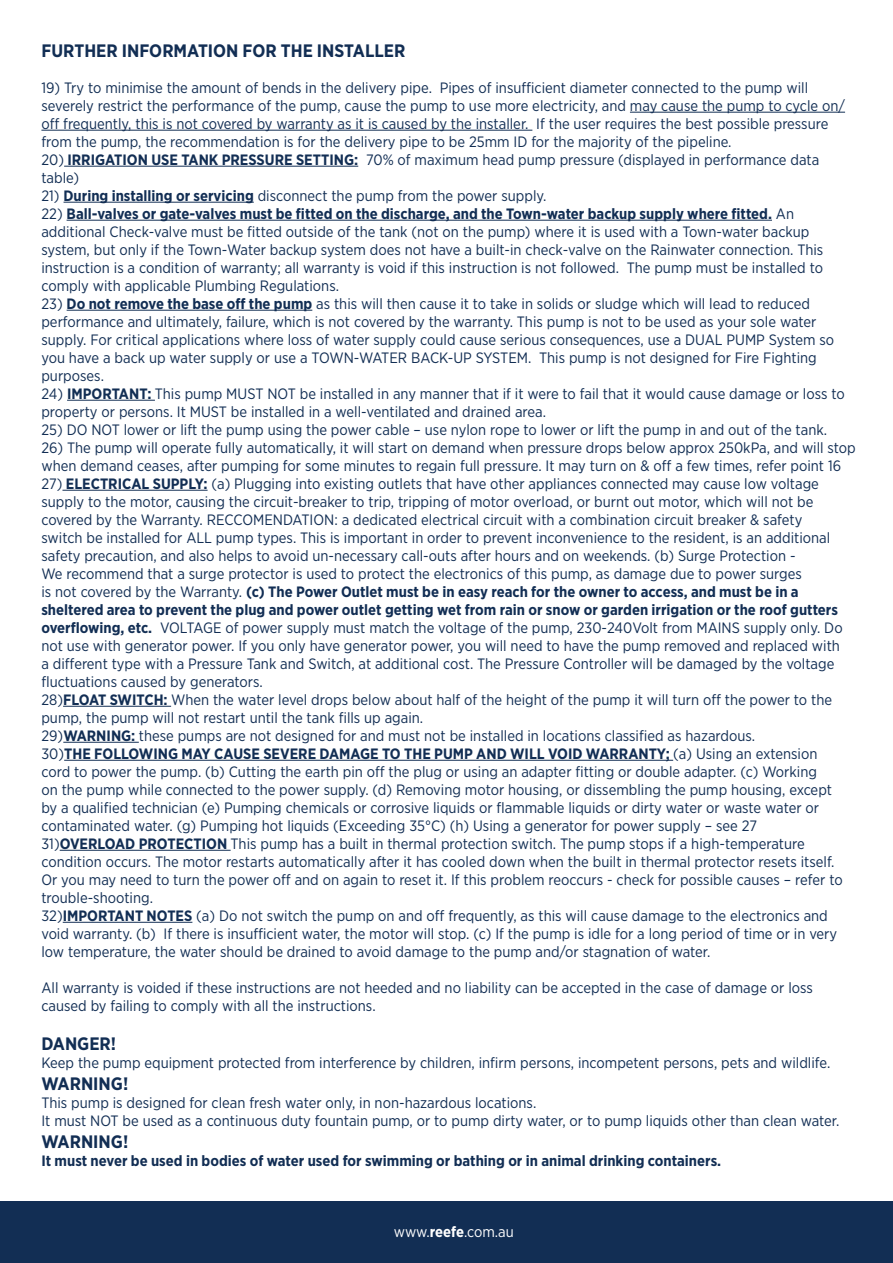
<style>
.page{position:relative;width:893px;height:1263px;background:#fff}
.page>*{position:absolute;margin:0;border:0;box-sizing:border-box;transform-origin:0 0}
.t1{font:700 18px "Gotham Narrow";color:#122e54}
.t2{font:15px/18px "Gotham Narrow";color:#122e54}
.t3{font:700 15px "Gotham Narrow";color:#122e54}
.t4{font:15px "Gotham Narrow";letter-spacing:-.015em;color:#fff}
.s1{font-weight:700}
</style>
<div class="page">
<div style="left:0;top:1201px;width:893px;height:62px;background:#122e54"></div>
<hr style="left:630px;top:112px;width:215px;height:1px;background:#122e54">
<hr style="left:41px;top:130px;width:491px;height:1px;background:#122e54">
<hr style="left:64px;top:166px;width:294px;height:1px;background:#122e54">
<hr style="left:64px;top:202px;width:190px;height:1px;background:#122e54">
<hr style="left:67px;top:220px;width:705px;height:1px;background:#122e54">
<hr style="left:67px;top:310px;width:245px;height:1px;background:#122e54">
<hr style="left:67px;top:400px;width:88px;height:1px;background:#122e54">
<hr style="left:62px;top:490px;width:146px;height:1px;background:#122e54">
<hr style="left:63px;top:706px;width:108px;height:1px;background:#122e54">
<hr style="left:63px;top:742px;width:76px;height:1px;background:#122e54">
<hr style="left:64px;top:760px;width:609px;height:1px;background:#122e54">
<hr style="left:60px;top:850px;width:171px;height:1px;background:#122e54">
<hr style="left:63px;top:922px;width:129px;height:1px;background:#122e54">
<p class="t1" style="left:41px;top:39px;width:365px">FURTHER INFORMATION FOR THE INSTALLER</p>
<p class="t2" style="left:41px;top:78px;width:805px">19) Try to minimise the amount of bends in the delivery pipe. Pipes of insufficient diameter connected to the pump will severely restrict the performance of the pump, cause the pump to use more electricity, and may cause the pump to cycle on/ off frequently, this is not covered by warranty as it is caused by the installer. If the user requires the best possible pressure from the pump, the recommendation is for the delivery pipe to be 25mm ID for the majority of the pipeline.</p>
<p class="t2" style="left:41px;top:150px;width:779px">20) <span class="s1">IRRIGATION USE TANK PRESSURE SETTING:</span> 70% of maximum head pump pressure (displayed in performance data table)</p>
<p class="t2" style="left:41px;top:186px;width:506px">21) <span class="s1">During installing or servicing</span> disconnect the pump from the power supply.</p>
<p class="t2" style="left:41px;top:204px;width:783px">22) <span class="s1">Ball-valves or gate-valves must be fitted on the discharge, and the Town-water backup supply where fitted.</span> An additional Check-valve must be fitted outside of the tank (not on the pump) where it is used with a Town-water backup system, but only if the Town-Water backup system does not have a built-in check-valve on the Rainwater connection. This instruction is a condition of warranty; all warranty is void if this instruction is not followed. The pump must be installed to comply with applicable Plumbing Regulations.</p>
<p class="t2" style="left:41px;top:294px;width:794px">23) <span class="s1">Do not remove the base off the pump</span> as this will then cause it to take in solids or sludge which will lead to reduced performance and ultimately, failure, which is not covered by the warranty. This pump is not to be used as your sole water supply. For critical applications where loss of water supply could cause serious consequences, use a DUAL PUMP System so you have a back up water supply or use a TOWN-WATER BACK-UP SYSTEM. This pump is not designed for Fire Fighting purposes.</p>
<p class="t2" style="left:41px;top:384px;width:805px">24) <span class="s1">IMPORTANT:</span> This pump MUST NOT be installed in any manner that if it were to fail that it would cause damage or loss to property or persons. It MUST be installed in a well-ventilated and drained area.</p>
<p class="t2" style="left:41px;top:420px;width:787px">25) DO NOT lower or lift the pump using the power cable – use nylon rope to lower or lift the pump in and out of the tank.</p>
<p class="t2" style="left:41px;top:438px;width:816px">26) The pump will operate fully automatically, it will start on demand when pressure drops below approx 250kPa, and will stop when demand ceases, after pumping for some minutes to regain full pressure. It may turn on &amp; off a few times, refer point 16</p>
<p class="t2" style="left:41px;top:474px;width:803px">27) <span class="s1">ELECTRICAL SUPPLY:</span> (a) Plugging into existing outlets that have other appliances connected may cause low voltage supply to the motor, causing the circuit-breaker to trip, tripping of motor overload, or burnt out motor, which will not be covered by the Warranty. RECCOMENDATION: a dedicated electrical circuit with a combination circuit breaker &amp; safety switch be installed for ALL pump types. This is important in order to prevent inconvenience to the resident, is an additional safety precaution, and also helps to avoid un-necessary call-outs after hours and on weekends. (b) Surge Protection -<br>We recommend that a surge protector is used to protect the electronics of this pump, as damage due to power surges<br>is not covered by the Warranty. <span class="s1">(c) The Power Outlet must be in easy reach for the owner to access, and must be in a sheltered area to prevent the plug and power outlet getting wet from rain or snow or garden irrigation or the roof gutters overflowing, etc.</span> VOLTAGE of power supply must match the voltage of the pump, 230-240Volt from MAINS supply only. Do not use with generator power. If you only have generator power, you will need to have the pump removed and replaced with a different type with a Pressure Tank and Switch, at additional cost. The Pressure Controller will be damaged by the voltage fluctuations caused by generators.</p>
<p class="t2" style="left:41px;top:690px;width:792px">28)<span class="s1">FLOAT SWITCH:</span> When the water level drops below about half of the height of the pump it will turn off the power to the pump, the pump will not restart until the tank fills up again.</p>
<p class="t2" style="left:41px;top:726px;width:715px">29)<span class="s1">WARNING:</span> these pumps are not designed for and must not be installed in locations classified as hazardous.</p>
<p class="t2" style="left:41px;top:744px;width:792px">30)<span class="s1">THE FOLLOWING MAY CAUSE SEVERE DAMAGE TO THE PUMP AND WILL VOID WARRANTY;</span> (a) Using an extension cord to power the pump. (b) Cutting the earth pin off the plug or using an adapter fitting or double adapter. (c) Working on the pump while connected to the power supply. (d) Removing motor housing, or dissembling the pump housing, except by a qualified technician (e) Pumping chemicals or corrosive liquids or flammable liquids or dirty water or waste water or contaminated water. (g) Pumping hot liquids (Exceeding 35°C) (h) Using a generator for power supply – see 27</p>
<p class="t2" style="left:41px;top:834px;width:803px">31)<span class="s1">OVERLOAD PROTECTION</span> This pump has a built in thermal protection switch. The pump stops if a high-temperature condition occurs. The motor restarts automatically after it has cooled down when the built in thermal protector resets itself.<br>Or you may need to turn the power off and on again to reset it. If this problem reoccurs - check for possible causes – refer to trouble-shooting.</p>
<p class="t2" style="left:41px;top:906px;width:797px">32)<span class="s1">IMPORTANT NOTES</span> (a) Do not switch the pump on and off frequently, as this will cause damage to the electronics and void warranty. (b) If there is insufficient water, the motor will stop. (c) If the pump is idle for a long period of time or in very low temperature, the water should be drained to avoid damage to the pump and/or stagnation of water.</p>
<p class="t2" style="left:41px;top:978px;width:773px">All warranty is voided if these instructions are not heeded and no liability can be accepted in the case of damage or loss caused by failing to comply with all the instructions.</p>
<p class="t1" style="left:41px;top:1032px;width:76px">DANGER!</p>
<p class="t2" style="left:41px;top:1054px;width:790px">Keep the pump equipment protected from interference by children, infirm persons, incompetent persons, pets and wildlife.</p>
<p class="t1" style="left:41px;top:1072px;width:88px">WARNING!</p>
<p class="t2" style="left:41px;top:1093px;width:799px">This pump is designed for clean fresh water only, in non-hazardous locations.<br>It must NOT be used as a continuous duty fountain pump, or to pump dirty water, or to pump liquids other than clean water.</p>
<p class="t1" style="left:41px;top:1130px;width:88px">WARNING!</p>
<p class="t3" style="left:41px;top:1151px;width:681px">It must never be used in bodies of water used for swimming or bathing or in animal drinking containers.</p>
<p class="t4" style="left:394px;top:1223px;width:121px">www.<span class="s1">reefe</span>.com.au</p>
</div>
